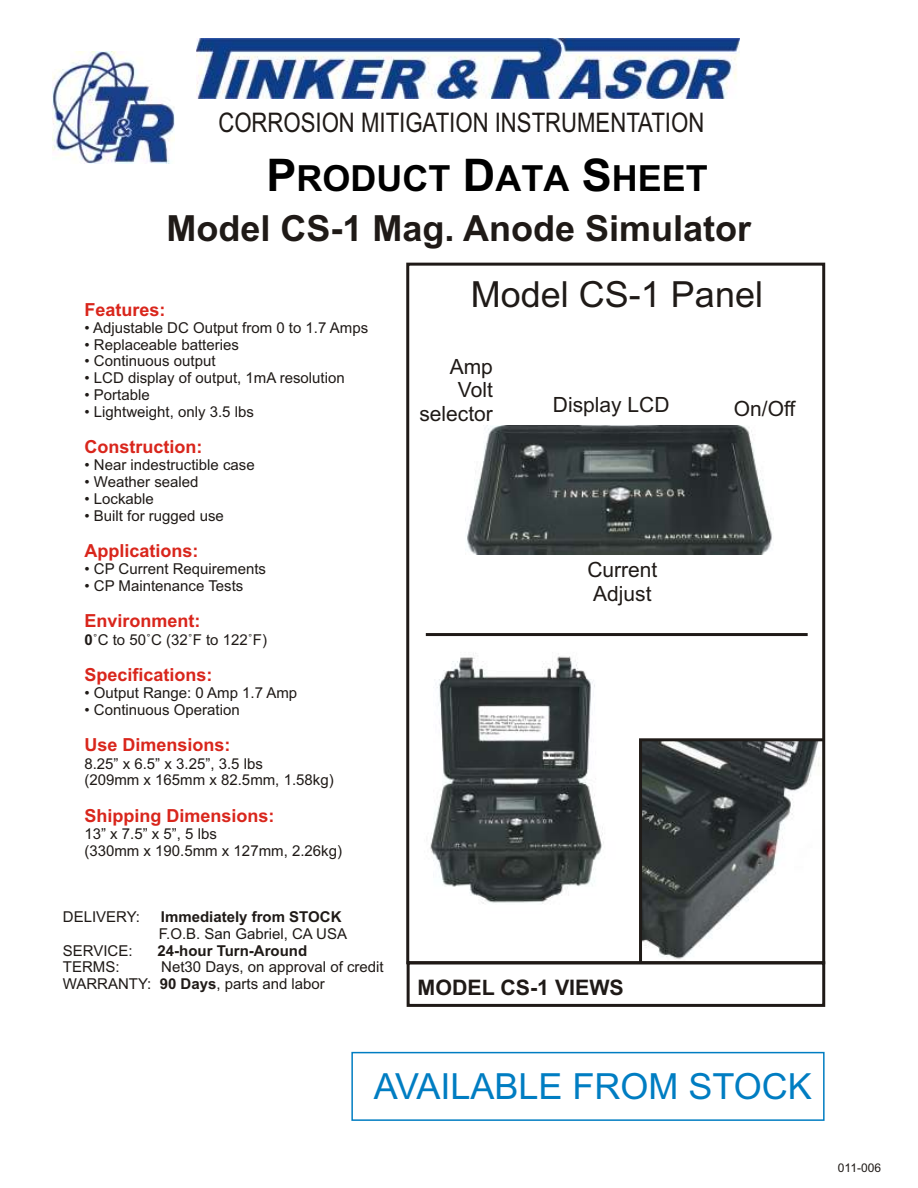
<style>
.page{position:relative;width:918px;height:1188px;background:#fff}
.page>*{position:absolute;margin:0;border:0;box-sizing:border-box;transform-origin:0 0}
.t1{font:700 36px/50.8px "Arial";color:#1f1a17}
.t2{font:36px "Arial";color:#007dc2}
.t3{font:36px "Arial";color:#1f1a17}
.t4{font:27px "Arial Narrow";color:#1f1a17}
.t5{font:700 21.45px "Arial";color:#1f1a17}
.t6{font:21px/23.4px "Arial";color:#1f1a17}
.t7{font:700 18px "Arial";color:#d9261c}
.t8{font:15px/16.8px "Arial";color:#1f1a17}
.t9{font:700 15px "Arial";color:#1f1a17}
.t10{font:12px "Arial";color:#1f1a17}
.s1{font-size:45px;color:#000}
.s2{color:#000}
.s3{font-weight:700}
</style>
<div class="page">
<img style="left:53px;top:51px;width:122px;height:113px">
<img style="left:196px;top:38px;width:544px;height:60px">
<img style="left:430px;top:653px;width:174px;height:251px">
<img style="left:467px;top:425px;width:305px;height:130px">
<div style="left:406px;top:263px;width:419px;height:701px;border:3px solid #1f1a17"></div>
<div style="left:407px;top:961px;width:418px;height:46px;border:3px solid #1f1a17"></div>
<hr style="left:426px;top:633px;width:382px;height:3px;background:#1f1a17">
<svg style="left:638px;top:737px;width:188px;height:229px"></svg>
<div style="left:351px;top:1052px;width:474px;height:69px;border:2px solid #007dc2"></div>
<h2 class="t4" style="left:218px;top:112px;width:487px">CORROSION MITIGATION INSTRUMENTATION</h2>
<h1 class="t1" style="left:166px;top:156px;width:586px;text-indent:100px"><span class="s1">P</span><span class="s2">RODUCT</span> <span class="s1">D</span><span class="s2">ATA</span> <span class="s1">S</span><span class="s2">HEET<br></span>Model CS-1 Mag. Anode Simulator</h1>
<p class="t7" style="left:84px;top:302px;width:83px">Features:</p>
<p class="t8" style="left:84px;top:321px;width:285px">• Adjustable DC Output from 0 to 1.7 Amps</p>
<p class="t8" style="left:84px;top:337px;width:156px">• Replaceable batteries</p>
<p class="t8" style="left:84px;top:354px;width:133px">• Continuous output</p>
<p class="t8" style="left:84px;top:371px;width:262px">• LCD display of output, 1mA resolution</p>
<p class="t8" style="left:84px;top:388px;width:67px">• Portable</p>
<p class="t8" style="left:84px;top:404px;width:171px">• Lightweight, only 3.5 lbs</p>
<p class="t8" style="left:84px;top:458px;width:172px">• Near indestructible case</p>
<p class="t8" style="left:84px;top:475px;width:116px">• Weather sealed</p>
<p class="t8" style="left:84px;top:492px;width:71px">• Lockable</p>
<p class="t8" style="left:84px;top:508px;width:141px">• Built for rugged use</p>
<p class="t8" style="left:84px;top:562px;width:183px">• CP Current Requirements</p>
<p class="t8" style="left:84px;top:579px;width:160px">• CP Maintenance Tests</p>
<p class="t7" style="left:84px;top:440px;width:119px">Construction:</p>
<p class="t7" style="left:84px;top:544px;width:116px">Applications:</p>
<p class="t7" style="left:84px;top:614px;width:118px">Environment:</p>
<p class="t8" style="left:84px;top:632px;width:184px"><span class="s3">0</span>˚C to 50˚C (32˚F to 122˚F)</p>
<p class="t8" style="left:84px;top:686px;width:214px">• Output Range: 0 Amp 1.7 Amp</p>
<p class="t8" style="left:84px;top:703px;width:157px">• Continuous Operation</p>
<p class="t8" style="left:84px;top:756px;width:251px">8.25” x 6.5” x 3.25”, 3.5 lbs<br>(209mm x 165mm x 82.5mm, 1.58kg)</p>
<p class="t8" style="left:84px;top:827px;width:259px">13” x 7.5” x 5”, 5 lbs<br>(330mm x 190.5mm x 127mm, 2.26kg)</p>
<p class="t7" style="left:84px;top:668px;width:130px">Specifications:</p>
<p class="t7" style="left:84px;top:738px;width:148px">Use Dimensions:</p>
<p class="t7" style="left:84px;top:808px;width:192px">Shipping Dimensions:</p>
<p class="t8" style="left:63px;top:910px;width:79px">DELIVERY:</p>
<p class="t9" style="left:161px;top:911px;width:182px">Immediately from STOCK</p>
<p class="t8" style="left:159px;top:927px;width:190px">F.O.B. San Gabriel, CA USA</p>
<p class="t8" style="left:63px;top:943px;width:71px">SERVICE:</p>
<p class="t9" style="left:158px;top:945px;width:151px">24-hour Turn-Around</p>
<p class="t8" style="left:63px;top:960px;width:58px">TERMS:</p>
<p class="t8" style="left:63px;top:960px;width:322px;text-indent:98px">Net30 Days, on approval of credit<br>WARRANTY: <span class="s3">90 Days</span>, parts and labor</p>
<h1 class="t3" style="left:471px;top:281px;width:294px">Model CS-1 Panel</h1>
<h3 class="t6" style="left:419px;top:357px;width:75px;text-align:right">Amp<br>Volt selector</h3>
<h3 class="t6" style="left:553px;top:395px;width:118px">Display LCD</h3>
<h3 class="t6" style="left:587px;top:560px;width:72px">Current<br>Adjust</h3>
<h3 class="t6" style="left:734px;top:399px;width:63px">On/Off</h3>
<h3 class="t5" style="left:418px;top:979px;width:208px">MODEL CS-1 VIEWS</h3>
<h1 class="t2" style="left:374px;top:1073px;width:440px">AVAILABLE FROM STOCK</h1>
<p class="t10" style="left:838px;top:1163px;width:45px">011-006</p>
</div>
